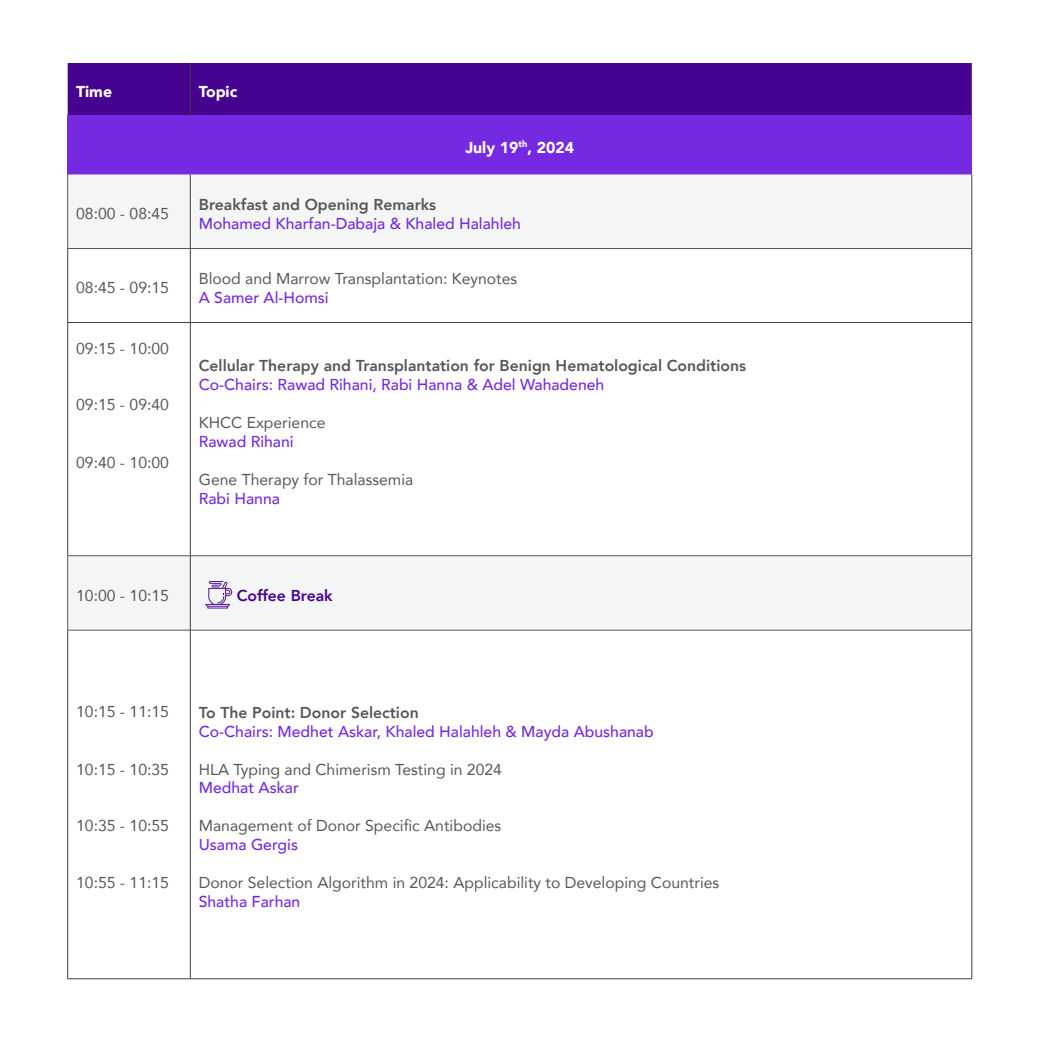
<style>
.page{position:relative;width:1042px;height:1042px;background:#fff}
.page>*{position:absolute;margin:0;border:0;box-sizing:border-box;transform-origin:0 0}
.t1{font:15.75px "Avenir";color:#575855}
.t2{font:500 15.75px "Avenir";color:#7529e0}
.t3{font:800 15.75px "Avenir";color:#575855}
.t4{font:900 15.75px "Avenir";color:#fff}
.t5{font:800 15.75px "Avenir";color:#45038f}
</style>
<div class="page">
<div style="left:68px;top:63px;width:904px;height:52px;background:#45038f"></div>
<div style="left:68px;top:115px;width:904px;height:59px;background:#7529e0"></div>
<svg style="left:68px;top:174px;width:903px;height:456px"></svg>
<hr style="left:190px;top:63px;width:1px;height:52px;background:#3e3e3f">
<hr style="left:67px;top:174px;width:1px;height:74px;background:#575855">
<hr style="left:67px;top:248px;width:123px;height:1px;background:#575855">
<hr style="left:190px;top:248px;width:781px;height:1px;background:#575855">
<hr style="left:67px;top:555px;width:123px;height:1px;background:#575855">
<hr style="left:67px;top:556px;width:1px;height:74px;background:#575855">
<hr style="left:190px;top:555px;width:781px;height:1px;background:#575855">
<hr style="left:67px;top:630px;width:123px;height:1px;background:#575855">
<hr style="left:190px;top:630px;width:781px;height:1px;background:#575855">
<hr style="left:190px;top:174px;width:1px;height:74px;background:#3e3e3f">
<hr style="left:971px;top:174px;width:1px;height:74px;background:#3e3e3f">
<hr style="left:67px;top:249px;width:1px;height:73px;background:#3e3e3f">
<hr style="left:190px;top:249px;width:1px;height:73px;background:#3e3e3f">
<hr style="left:971px;top:248px;width:1px;height:74px;background:#3e3e3f">
<hr style="left:67px;top:322px;width:123px;height:1px;background:#3e3e3f">
<hr style="left:67px;top:323px;width:1px;height:232px;background:#3e3e3f">
<hr style="left:190px;top:322px;width:782px;height:1px;background:#3e3e3f">
<hr style="left:190px;top:323px;width:1px;height:232px;background:#3e3e3f">
<hr style="left:971px;top:323px;width:1px;height:233px;background:#3e3e3f">
<hr style="left:190px;top:556px;width:1px;height:74px;background:#3e3e3f">
<hr style="left:971px;top:556px;width:1px;height:74px;background:#3e3e3f">
<hr style="left:67px;top:630px;width:1px;height:348px;background:#3e3e3f">
<hr style="left:190px;top:630px;width:1px;height:348px;background:#3e3e3f">
<hr style="left:971px;top:630px;width:1px;height:348px;background:#3e3e3f">
<hr style="left:67px;top:978px;width:123px;height:1px;background:#3e3e3f">
<hr style="left:190px;top:978px;width:782px;height:1px;background:#3e3e3f">
<svg style="left:205px;top:581px;width:27px;height:27px"></svg>
<p class="t4" style="left:76px;top:78px;width:37px">Time</p>
<p class="t4" style="left:199px;top:78px;width:40px">Topic</p>
<p class="t4" style="left:465px;top:134px;width:110px">July 19<sup>th</sup>, 2024</p>
<p class="t1" style="left:76px;top:201px;width:94px">08:00 - 08:45</p>
<p class="t1" style="left:76px;top:275px;width:94px">08:45 - 09:15</p>
<p class="t1" style="left:76px;top:336px;width:94px">09:15 - 10:00</p>
<p class="t1" style="left:76px;top:392px;width:94px">09:15 - 09:40</p>
<p class="t1" style="left:76px;top:450px;width:94px">09:40 - 10:00</p>
<p class="t3" style="left:199px;top:192px;width:239px">Breakfast and Opening Remarks</p>
<p class="t2" style="left:199px;top:210px;width:324px">Mohamed Kharfan-Dabaja &amp; Khaled Halahleh</p>
<p class="t1" style="left:199px;top:266px;width:320px">Blood and Marrow Transplantation: Keynotes</p>
<p class="t2" style="left:199px;top:284px;width:131px">A Samer Al-Homsi</p>
<p class="t3" style="left:199px;top:354px;width:549px">Cellular Therapy and Transplantation for Benign Hematological Conditions</p>
<p class="t2" style="left:199px;top:371px;width:407px">Co-Chairs: Rawad Rihani, Rabi Hanna &amp; Adel Wahadeneh</p>
<p class="t1" style="left:199px;top:410px;width:128px">KHCC Experience</p>
<p class="t2" style="left:199px;top:428px;width:96px">Rawad Rihani</p>
<p class="t1" style="left:199px;top:467px;width:216px">Gene Therapy for Thalassemia</p>
<p class="t2" style="left:199px;top:484px;width:83px">Rabi Hanna</p>
<p class="t1" style="left:76px;top:583px;width:94px">10:00 - 10:15</p>
<p class="t5" style="left:237px;top:583px;width:97px">Coffee Break</p>
<p class="t1" style="left:76px;top:699px;width:94px">10:15 - 11:15</p>
<p class="t1" style="left:76px;top:756px;width:94px">10:15 - 10:35</p>
<p class="t1" style="left:76px;top:813px;width:94px">10:35 - 10:55</p>
<p class="t1" style="left:76px;top:870px;width:94px">10:55 - 11:15</p>
<p class="t3" style="left:199px;top:700px;width:221px">To The Point: Donor Selection</p>
<p class="t2" style="left:199px;top:717px;width:456px">Co-Chairs: Medhet Askar, Khaled Halahleh &amp; Mayda Abushanab</p>
<p class="t1" style="left:199px;top:756px;width:305px">HLA Typing and Chimerism Testing in 2024</p>
<p class="t2" style="left:199px;top:774px;width:102px">Medhat Askar</p>
<p class="t1" style="left:199px;top:813px;width:304px">Management of Donor Specific Antibodies</p>
<p class="t2" style="left:199px;top:831px;width:101px">Usama Gergis</p>
<p class="t1" style="left:199px;top:870px;width:522px">Donor Selection Algorithm in 2024: Applicability to Developing Countries</p>
<p class="t2" style="left:199px;top:888px;width:103px">Shatha Farhan</p>
</div>
